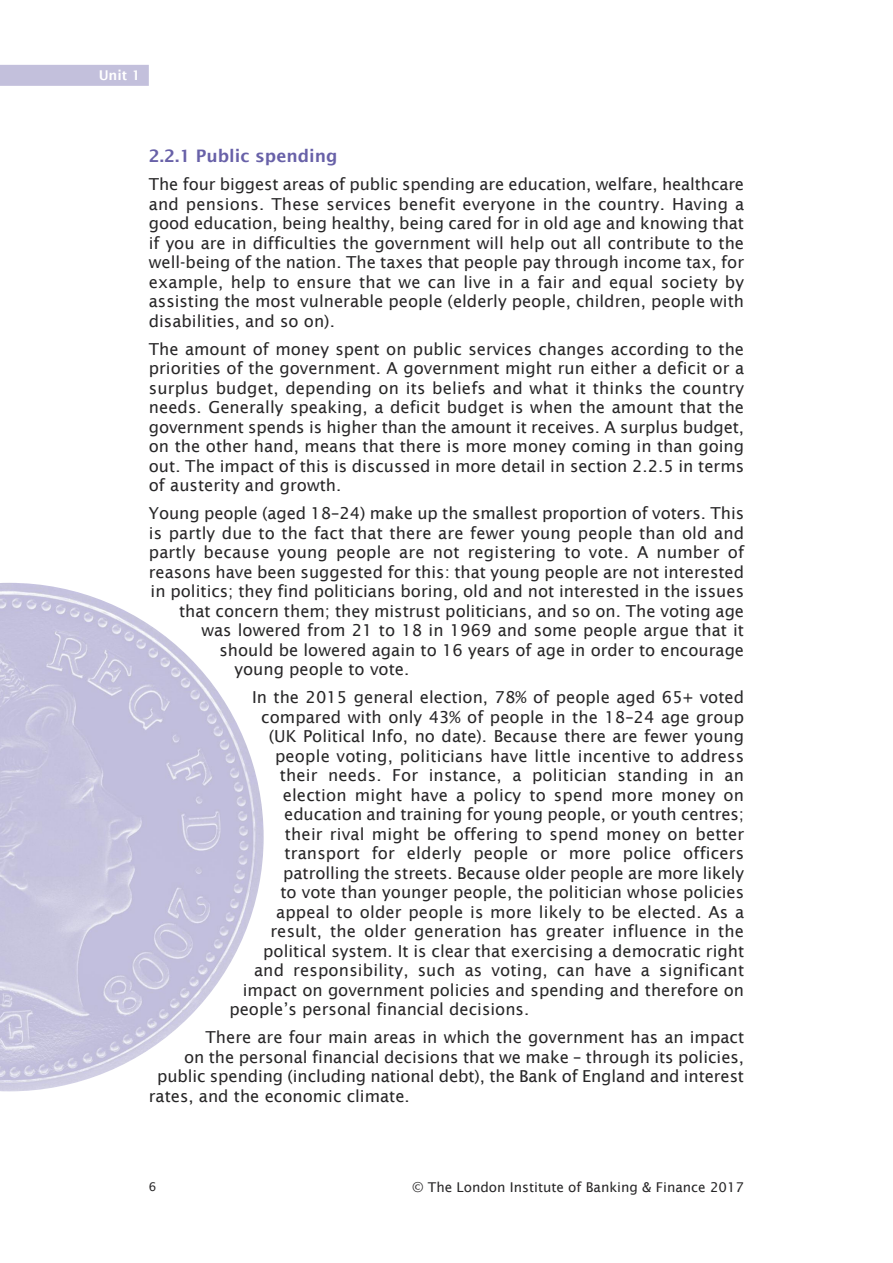
<style>
.page{position:relative;width:893px;height:1263px;background:#fff}
.page>*{position:absolute;margin:0;border:0;box-sizing:border-box;transform-origin:0 0}
.t1{font:600 17.25px "Lucida Sans";color:#6861a8}
.t2{font:16.5px/19.5px "Lucida Sans";color:#272627;text-align:justify}
.t3{font:13.5px "Lucida Sans";color:#272627}
.t4{font:600 13.5px "Lucida Sans";color:#fff}
.t5{font:12px "Lucida Sans";color:#272627}
</style>
<div class="page">
<div style="left:0;top:65px;width:149px;height:21px;background:#c3c0dc"></div>
<img style="left:0;top:583px;width:264px;height:508px">
<p class="t4" style="left:99px;top:67px;width:43px">Unit 1</p>
<p class="t1" style="left:149px;top:145px;width:190px">2.2.1 Public spending</p>
<p class="t2" style="left:149px;top:174px;width:597px">The four biggest areas of public spending are education, welfare, healthcare and pensions. These services benefit everyone in the country. Having a good education, being healthy, being cared for in old age and knowing that if you are in difficulties the government will help out all contribute to the well-being of the nation. The taxes that people pay through income tax, for example, help to ensure that we can live in a fair and equal society by assisting the most vulnerable people (elderly people, children, people with disabilities, and so on).</p>
<p class="t2" style="left:149px;top:339px;width:597px">The amount of money spent on public services changes according to the priorities of the government. A government might run either a deficit or a surplus budget, depending on its beliefs and what it thinks the country needs. Generally speaking, a deficit budget is when the amount that the government spends is higher than the amount it receives. A surplus budget, on the other hand, means that there is more money coming in than going out. The impact of this is discussed in more detail in section 2.2.5 in terms of austerity and growth.</p>
<p class="t2" style="left:149px;top:503px;width:597px">Young people (aged 18–24) make up the smallest proportion of voters. This</p>
<p class="t2" style="left:149px;top:523px;width:597px">is partly due to the fact that there are fewer young people than old and</p>
<p class="t2" style="left:149px;top:542px;width:597px">partly because young people are not registering to vote. A number of</p>
<p class="t2" style="left:149px;top:562px;width:597px">reasons have been suggested for this: that young people are not interested</p>
<p class="t2" style="left:151px;top:581px;width:595px">in politics; they find politicians boring, old and not interested in the issues</p>
<p class="t2" style="left:179px;top:601px;width:567px">that concern them; they mistrust politicians, and so on. The voting age</p>
<p class="t2" style="left:201px;top:620px;width:544px">was lowered from 21 to 18 in 1969 and some people argue that it</p>
<p class="t2" style="left:219px;top:640px;width:526px">should be lowered again to 16 years of age in order to encourage</p>
<p class="t2" style="left:234px;top:659px;width:176px">young people to vote.</p>
<p class="t2" style="left:252px;top:687px;width:494px">In the 2015 general election, 78% of people aged 65+ voted</p>
<p class="t2" style="left:261px;top:707px;width:484px">compared with only 43% of people in the 18–24 age group</p>
<p class="t2" style="left:269px;top:726px;width:477px">(UK Political Info, no date). Because there are fewer young</p>
<p class="t2" style="left:275px;top:746px;width:471px">people voting, politicians have little incentive to address</p>
<p class="t2" style="left:280px;top:765px;width:466px">their needs. For instance, a politician standing in an</p>
<p class="t2" style="left:283px;top:785px;width:463px">election might have a policy to spend more money on</p>
<p class="t2" style="left:284px;top:804px;width:461px">education and training for young people, or youth centres;</p>
<p class="t2" style="left:285px;top:824px;width:461px">their rival might be offering to spend money on better</p>
<p class="t2" style="left:284px;top:843px;width:461px">transport for elderly people or more police officers</p>
<p class="t2" style="left:283px;top:863px;width:462px">patrolling the streets. Because older people are more likely</p>
<p class="t2" style="left:280px;top:882px;width:465px">to vote than younger people, the politician whose policies</p>
<p class="t2" style="left:276px;top:902px;width:470px">appeal to older people is more likely to be elected. As a</p>
<p class="t2" style="left:270px;top:921px;width:475px">result, the older generation has greater influence in the</p>
<p class="t2" style="left:263px;top:941px;width:482px">political system. It is clear that exercising a democratic right</p>
<p class="t2" style="left:254px;top:960px;width:492px">and responsibility, such as voting, can have a significant</p>
<p class="t2" style="left:243px;top:980px;width:503px">impact on government policies and spending and therefore on</p>
<p class="t2" style="left:229px;top:999px;width:301px">people’s personal financial decisions.</p>
<p class="t2" style="left:205px;top:1027px;width:540px">There are four main areas in which the government has an impact</p>
<p class="t2" style="left:184px;top:1047px;width:562px">on the personal financial decisions that we make – through its policies,</p>
<p class="t2" style="left:157px;top:1066px;width:589px">public spending (including national debt), the Bank of England and interest</p>
<p class="t2" style="left:149px;top:1086px;width:262px">rates, and the economic climate.</p>
<p class="t5" style="left:149px;top:1179px;width:9px">6</p>
<p class="t3" style="left:412px;top:1179px;width:334px">© The London Institute of Banking &amp; Finance 2017</p>
</div>
